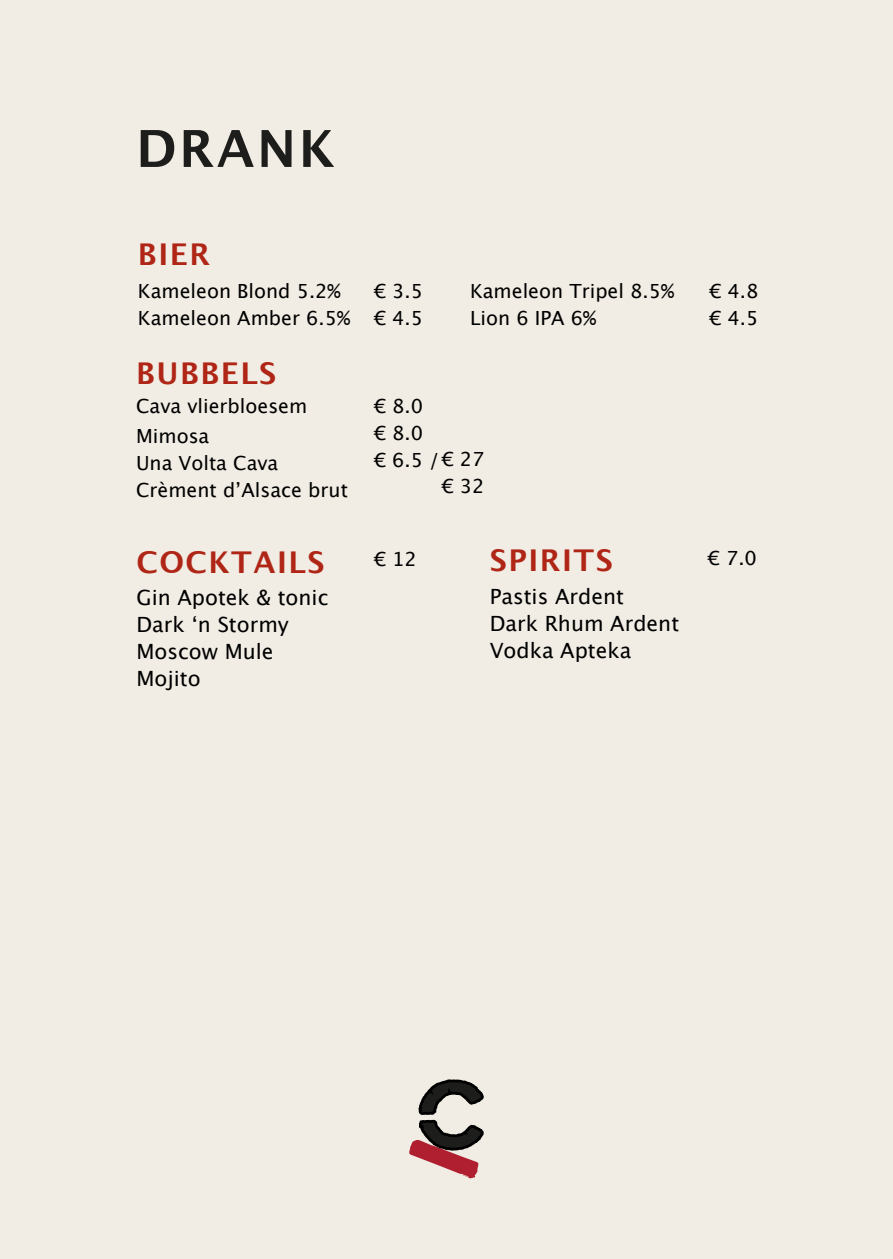
<style>
.page{position:relative;width:893px;height:1259px;background:#f1ede4}
.page>*{position:absolute;margin:0;border:0;box-sizing:border-box;transform-origin:0 0}
.t1{font:700 51px "Lucida Grande";letter-spacing:.05em;color:#1d1d1b}
.t2{font:700 30px "Lucida Grande";letter-spacing:.05em;color:#af2617}
.t3{font:21px/27px "Lucida Grande";color:#000}
.t4{font:19.5px/27px "Lucida Grande";color:#000}
</style>
<div class="page">
<svg style="left:409px;top:1079px;width:75px;height:99px"></svg>
<h1 class="t1" style="left:136px;top:127px;width:200px">DRANK</h1>
<h2 class="t2" style="left:138px;top:241px;width:74px">BIER</h2>
<p class="t4" style="left:138px;top:279px;width:214px">Kameleon Blond 5.2%<br>Kameleon Amber 6.5%</p>
<p class="t4" style="left:470px;top:279px;width:206px">Kameleon Tripel 8.5%<br>Lion 6 IPA 6%</p>
<p class="t4" style="left:374px;top:279px;width:51px">€ 3.5 € 4.5</p>
<p class="t4" style="left:709px;top:279px;width:51px">€ 4.8 € 4.5</p>
<h2 class="t2" style="left:136px;top:360px;width:142px">BUBBELS</h2>
<p class="t4" style="left:136px;top:392px;width:173px;line-height:30px">Cava vlierbloesem<br>Mimosa</p>
<p class="t4" style="left:136px;top:451px;width:213px">Una Volta Cava<br>Crèment dʼAlsace brut</p>
<p class="t4" style="left:374px;top:448px;width:112px;text-align:right">€ 6.5 /€ 27 € 32</p>
<p class="t4" style="left:374px;top:393px;width:51px">€ 8.0 € 8.0</p>
<h2 class="t2" style="left:136px;top:549px;width:190px">COCKTAILS</h2>
<p class="t3" style="left:136px;top:586px;width:193px">Gin Apotek &amp; tonic<br>Dark ʻn Stormy<br>Moscow Mule<br>Mojito</p>
<p class="t4" style="left:374px;top:547px;width:45px">€ 12</p>
<h2 class="t2" style="left:490px;top:548px;width:124px">SPIRITS</h2>
<p class="t3" style="left:490px;top:584px;width:191px">Pastis Ardent<br>Dark Rhum Ardent<br>Vodka Apteka</p>
<p class="t4" style="left:708px;top:546px;width:51px">€ 7.0</p>
</div>
